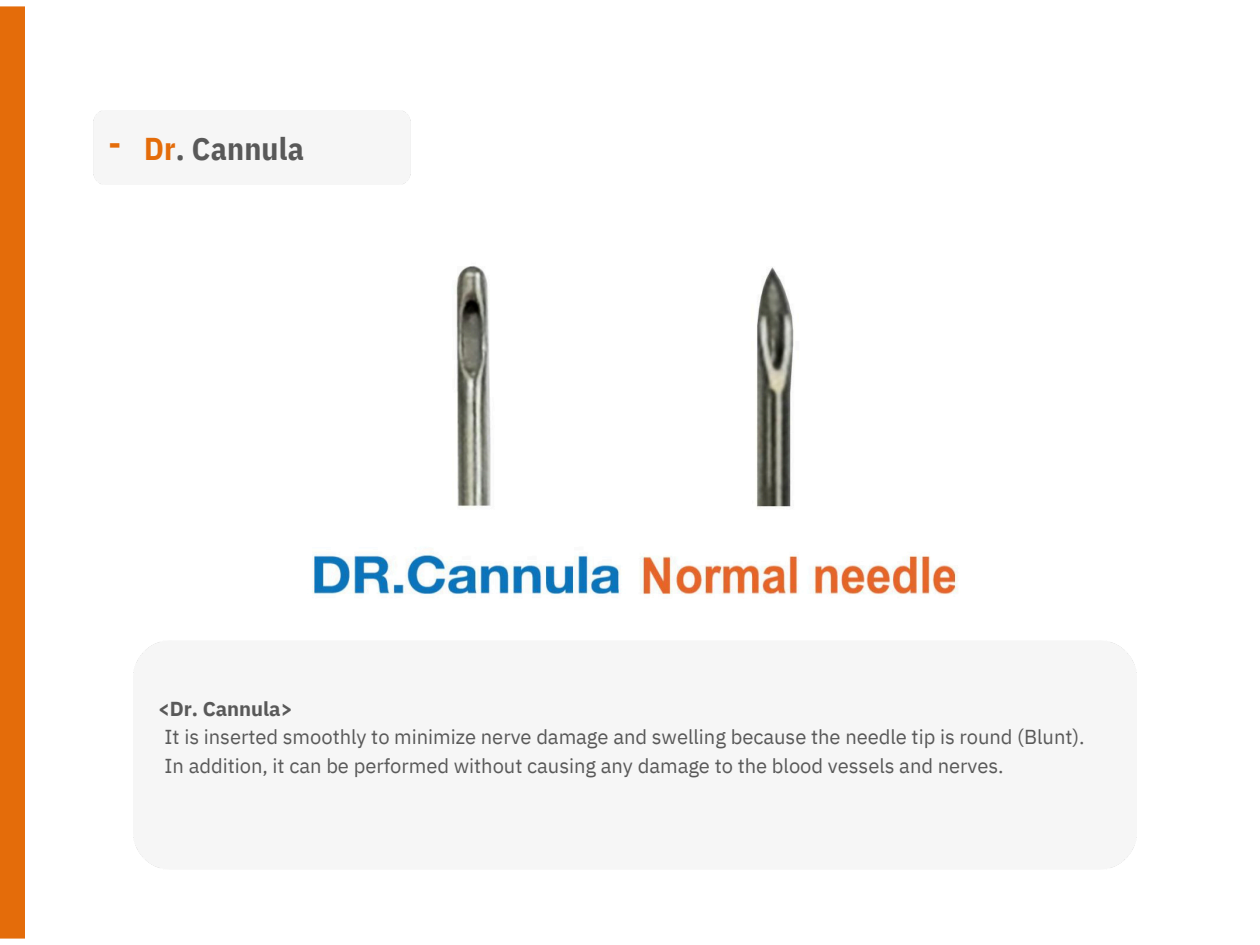
<style>
.page{position:relative;width:1260px;height:945px;background:#fff}
.page>*{position:absolute;margin:0;border:0;box-sizing:border-box;transform-origin:0 0}
.t1{font:700 31.5px "IBM Plex Sans Cond";letter-spacing:.005em;color:#595959}
.t2{font:700 31.5px "IBM Plex Sans";color:#e46c0a}
.t3{font:20.12px "IBM Plex Sans";color:#595959}
.t4{font:700 20.12px "IBM Plex Sans";color:#595959}
.s1{color:#e46c0a}
</style>
<div class="page">
<img style="left:312px;top:266px;width:646px;height:329px">
<div style="left:0;top:6px;width:25px;height:933px;background:#e46c0a"></div>
<div style="left:93px;top:111px;width:318px;height:73px;background:#f6f6f6"></div>
<p class="t2" style="left:108px;top:123px;width:14px">-</p>
<p class="t1" style="left:144px;top:127px;width:162px"><span class="s1">Dr</span>. Cannula</p>
<p class="t4" style="left:158px;top:695px;width:137px">&lt;Dr. Cannula&gt;</p>
<p class="t3" style="left:165px;top:723px;width:922px">It is inserted smoothly to minimize nerve damage and swelling because the needle tip is round (Blunt).</p>
<h1 class="t3" style="left:165px;top:752px;width:841px">In addition, it can be performed without causing any damage to the blood vessels and nerves.</h1>
</div>
